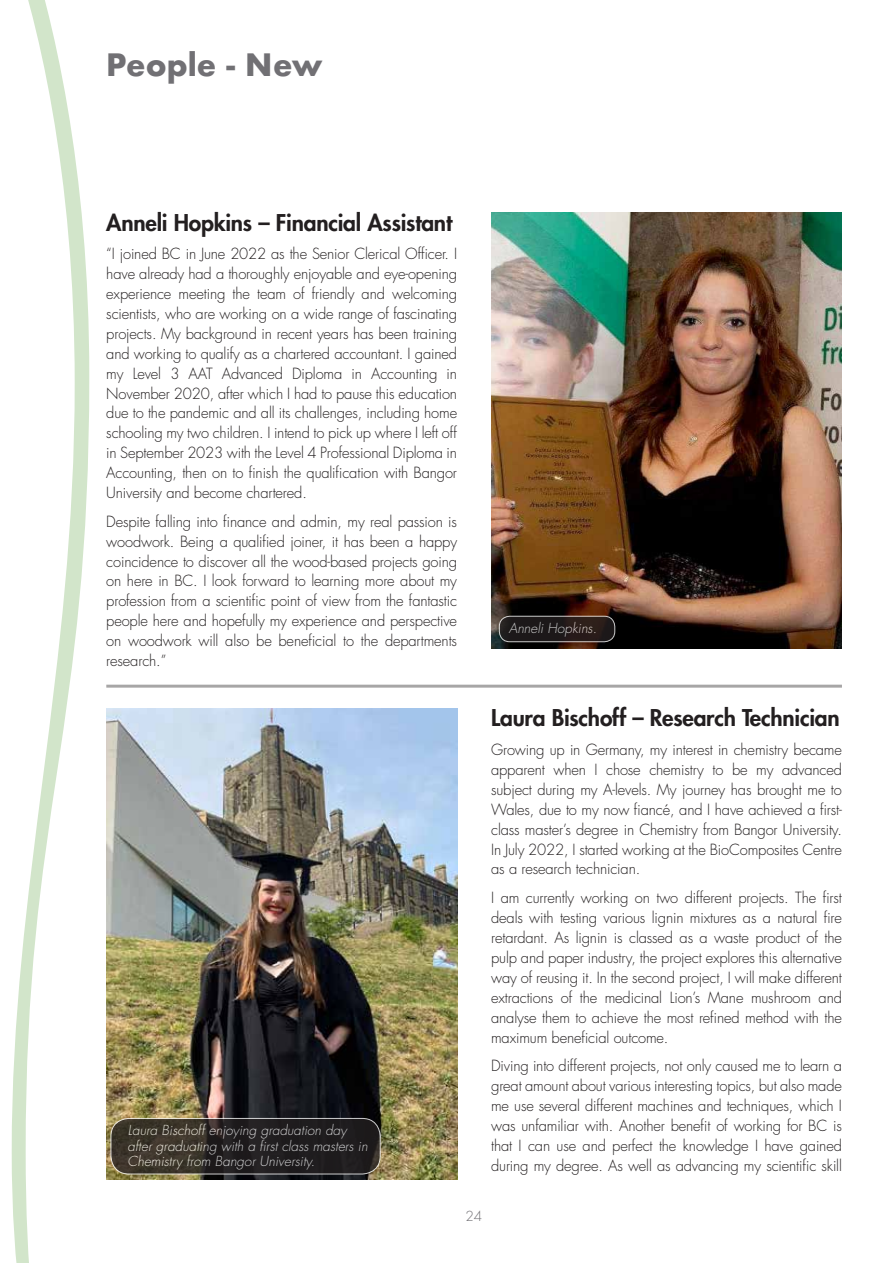
<style>
.page{position:relative;width:893px;height:1263px;background:#fff}
.page>*{position:absolute;margin:0;border:0;box-sizing:border-box;transform-origin:0 0}
.t1{font:700 30px "Futura";color:#717074}
.t2{font:800 22.5px "Futura";letter-spacing:-.01em;color:#231f20}
.t3{font:300 15px/20px "Futura";letter-spacing:-.01em;color:#231f20;text-align:justify}
.t4{font:italic 300 13.5px/15.5px "Futura";color:#fff}
.t5{font:300 13.5px "Futura";color:#717074}
</style>
<div class="page">
<svg style="left:11px;top:0;width:78px;height:1263px"></svg>
<hr style="left:106px;top:685px;width:736px;height:3px;background:#231f20">
<img style="left:106px;top:708px;width:351px;height:471px">
<img style="left:491px;top:213px;width:351px;height:435px">
<svg style="left:111px;top:1118px;width:269px;height:56px;background:#2a2522"></svg>
<div style="left:111px;top:1118px;width:270px;height:56px;border:1px solid #fff;border-radius:18px"></div>
<div style="left:499px;top:616px;width:116px;height:26px;background:linear-gradient(to right,#1d1b1d,#281b18);border-radius:11px"></div>
<div style="left:499px;top:616px;width:116px;height:26px;border:1px solid #fff;border-radius:11px"></div>
<h1 class="t1" style="left:106px;top:43px;width:218px">People - New</h1>
<h2 class="t2" style="left:106px;top:207px;width:347px">Anneli Hopkins – Financial Assistant</h2>
<p class="t3" style="left:106px;top:244px;width:352px">“I joined BC in June 2022 as the Senior Clerical Officer. I have already had a thoroughly enjoyable and eye-opening experience meeting the team of friendly and welcoming scientists, who are working on a wide range of fascinating projects. My background in recent years has been training and working to qualify as a chartered accountant. I gained my Level 3 AAT Advanced Diploma in Accounting in November 2020, after which I had to pause this education due to the pandemic and all its challenges, including home schooling my two children. I intend to pick up where I left off in September 2023 with the Level 4 Professional Diploma in Accounting, then on to finish the qualification with Bangor University and become chartered.</p>
<p class="t3" style="left:106px;top:512px;width:352px">Despite falling into finance and admin, my real passion is woodwork. Being a qualified joiner, it has been a happy coincidence to discover all the wood-based projects going on here in BC. I look forward to learning more about my profession from a scientific point of view from the fantastic people here and hopefully my experience and perspective on woodwork will also be beneficial to the departments research.”</p>
<p class="t4" style="left:509px;top:620px;width:90px">Anneli Hopkins.</p>
<p class="t4" style="left:127px;top:1123px;width:242px">Laura Bischoff enjoying graduation day after graduating with a first class masters in<br>Chemistry from Bangor University.</p>
<h2 class="t2" style="left:491px;top:703px;width:350px">Laura Bischoff – Research Technician</h2>
<p class="t3" style="left:491px;top:740px;width:352px">Growing up in Germany, my interest in chemistry became apparent when I chose chemistry to be my advanced subject during my A-levels. My journey has brought me to Wales, due to my now fiancé, and I have achieved a first&shy;class master’s degree in Chemistry from Bangor University.<br>In July 2022, I started working at the BioComposites Centre as a research technician.</p>
<p class="t3" style="left:491px;top:888px;width:352px">I am currently working on two different projects. The first deals with testing various lignin mixtures as a natural fire retardant. As lignin is classed as a waste product of the pulp and paper industry, the project explores this alternative way of reusing it. In the second project, I will make different extractions of the medicinal Lion’s Mane mushroom and analyse them to achieve the most refined method with the maximum beneficial outcome.</p>
<p class="t3" style="left:491px;top:1056px;width:352px">Diving into different projects, not only caused me to learn a great amount about various interesting topics, but also made me use several different machines and techniques, which I was unfamiliar with. Another benefit of working for BC is that I can use and perfect the knowledge I have gained during my degree. As well as advancing my scientific skill</p>
<p class="t5" style="left:465px;top:1207px;width:18px">24</p>
</div>
